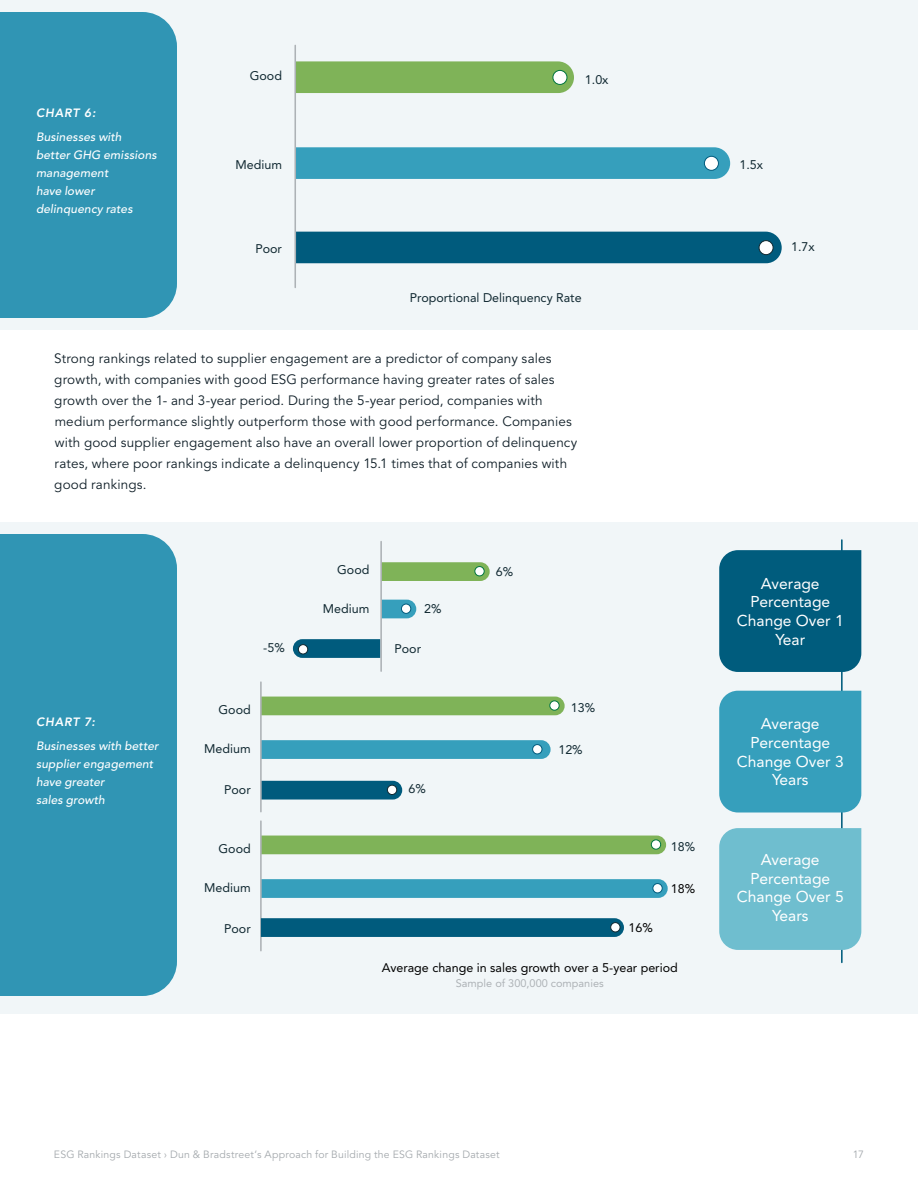
<style>
.page{position:relative;width:918px;height:1188px;background:#fff}
.page>*{position:absolute;margin:0;border:0;box-sizing:border-box;transform-origin:0 0}
.t1{font:15.6px/18.8px "Avenir LT Std";color:#fff;text-align:center}
.t2{font:13.5px/21px "Avenir LT Std";letter-spacing:.01em;color:#101f28}
.t3{font:12.45px "Avenir LT Std";color:#102831}
.t4{font:12.45px "Avenir LT Std";color:#000}
.t5{font:italic 500 12px/18px "Avenir LT Std";letter-spacing:.01em;color:#fff}
.t6{font:italic 800 12px "Avenir LT Std";letter-spacing:.065em;color:#fff}
.t7{font:10.95px "Avenir LT Std";color:#adb2b6}
.t8{font:10.5px "Avenir LT Std";letter-spacing:.02em;color:#a4a9ad}
</style>
<div class="page">
<div style="left:0;top:0;width:918px;height:330px;background:#f1f6f8"></div>
<div style="left:296px;top:61px;width:278px;height:32px;background:#7fb358"></div>
<div style="left:553px;top:70px;width:14px;height:14px;background:#fff;border-radius:50%"></div>
<div style="left:553px;top:70px;width:14px;height:15px;border:1px solid #00753f;border-radius:50%"></div>
<svg style="left:296px;top:147px;width:434px;height:32px;background:#39a0bd"></svg>
<div style="left:296px;top:232px;width:486px;height:31px;background:#005b7d"></div>
<div style="left:704px;top:156px;width:14px;height:14px;background:#fff;border-radius:50%"></div>
<div style="left:704px;top:156px;width:15px;height:15px;border:1px solid #005b7d;border-radius:50%"></div>
<div style="left:759px;top:241px;width:14px;height:14px;background:#fff;border-radius:50%"></div>
<div style="left:759px;top:240px;width:15px;height:15px;border:1px solid #102831;border-radius:50%"></div>
<hr style="left:294px;top:45px;width:2px;height:242px;background:#adb2b6">
<div style="left:0;top:12px;width:177px;height:306px;background:#3095b4"></div>
<div style="left:0;top:522px;width:918px;height:492px;background:#f1f6f8"></div>
<hr style="left:841px;top:540px;width:2px;height:422px;background:#005c7d">
<div style="left:719px;top:691px;width:142px;height:122px;background:#369fbc"></div>
<div style="left:719px;top:828px;width:142px;height:122px;background:#6fbecf"></div>
<div style="left:262px;top:836px;width:404px;height:18px;background:#7fb358"></div>
<div style="left:651px;top:840px;width:10px;height:9px;background:#fff;border-radius:50%"></div>
<div style="left:651px;top:839px;width:10px;height:11px;border:1px solid #00753f;border-radius:50%"></div>
<svg style="left:262px;top:879px;width:406px;height:19px;background:#39a0bd"></svg>
<div style="left:653px;top:884px;width:9px;height:9px;background:#fff;border-radius:50%"></div>
<div style="left:652px;top:883px;width:11px;height:10px;border:1px solid #005b7d;border-radius:50%"></div>
<hr style="left:260px;top:821px;width:2px;height:130px;background:#adb2b6">
<div style="left:262px;top:697px;width:303px;height:18px;background:#7fb358"></div>
<svg style="left:382px;top:562px;width:108px;height:19px;background:#82b55d"></svg>
<div style="left:550px;top:701px;width:9px;height:9px;background:#fff;border-radius:50%"></div>
<div style="left:549px;top:700px;width:11px;height:11px;border:1px solid #00753f;border-radius:50%"></div>
<div style="left:475px;top:567px;width:9px;height:9px;background:#fff;border-radius:50%"></div>
<div style="left:474px;top:566px;width:11px;height:10px;border:1px solid #00753f;border-radius:50%"></div>
<svg style="left:262px;top:740px;width:289px;height:19px;background:#3aa0bd"></svg>
<svg style="left:262px;top:781px;width:140px;height:19px;background:#096081"></svg>
<svg style="left:261px;top:918px;width:363px;height:19px;background:#045d7f"></svg>
<svg style="left:382px;top:600px;width:34px;height:18px"></svg>
<div style="left:533px;top:745px;width:9px;height:9px;background:#fff;border-radius:50%"></div>
<div style="left:532px;top:744px;width:10px;height:10px;border:1px solid #005b7d;border-radius:50%"></div>
<div style="left:401px;top:604px;width:10px;height:9px;background:#fff;border-radius:50%"></div>
<div style="left:401px;top:604px;width:10px;height:10px;border:1px solid #005b7d;border-radius:50%"></div>
<hr style="left:260px;top:682px;width:2px;height:130px;background:#adb2b6">
<div style="left:719px;top:550px;width:142px;height:122px;background:#005c7d"></div>
<svg style="left:293px;top:639px;width:87px;height:19px;background:#096081"></svg>
<div style="left:298px;top:645px;width:10px;height:9px;background:#fff;border-radius:50%"></div>
<div style="left:298px;top:644px;width:10px;height:10px;border:1px solid #102831;border-radius:50%"></div>
<div style="left:387px;top:785px;width:10px;height:10px;background:#fff;border-radius:50%"></div>
<div style="left:387px;top:785px;width:10px;height:10px;border:1px solid #102831;border-radius:50%"></div>
<div style="left:611px;top:923px;width:9px;height:9px;background:#fff;border-radius:50%"></div>
<div style="left:610px;top:922px;width:10px;height:10px;border:1px solid #102831;border-radius:50%"></div>
<hr style="left:380px;top:542px;width:2px;height:129px;background:#adb2b6">
<div style="left:0;top:534px;width:177px;height:462px;background:#3095b4"></div>
<p class="t6" style="left:36px;top:106px;width:61px">CHART 6:</p>
<p class="t5" style="left:36px;top:128px;width:122px">Businesses with better GHG emissions management<br>have lower delinquency rates</p>
<p class="t3" style="left:250px;top:68px;width:34px">Good</p>
<p class="t3" style="left:235px;top:157px;width:48px">Medium</p>
<p class="t3" style="left:255px;top:241px;width:28px">Poor</p>
<p class="t3" style="left:585px;top:73px;width:25px">1.0x</p>
<p class="t3" style="left:410px;top:291px;width:173px">Proportional Delinquency Rate</p>
<p class="t2" style="left:54px;top:348px;width:525px">Strong rankings related to supplier engagement are a predictor of company sales growth, with companies with good ESG performance having greater rates of sales growth over the 1- and 3-year period. During the 5-year period, companies with medium performance slightly outperform those with good performance. Companies with good supplier engagement also have an overall lower proportion of delinquency rates, where poor rankings indicate a delinquency 15.1 times that of companies with good rankings.</p>
<p class="t6" style="left:36px;top:715px;width:61px">CHART 7:</p>
<p class="t5" style="left:36px;top:737px;width:124px">Businesses with better supplier engagement have greater<br>sales growth</p>
<p class="t3" style="left:263px;top:641px;width:23px">-5%</p>
<p class="t3" style="left:219px;top:703px;width:34px">Good</p>
<p class="t3" style="left:204px;top:742px;width:48px">Medium</p>
<p class="t3" style="left:224px;top:782px;width:28px">Poor</p>
<p class="t3" style="left:219px;top:842px;width:34px">Good</p>
<p class="t3" style="left:204px;top:881px;width:48px">Medium</p>
<p class="t3" style="left:224px;top:921px;width:28px">Poor</p>
<p class="t3" style="left:337px;top:562px;width:34px">Good</p>
<p class="t3" style="left:323px;top:601px;width:48px">Medium</p>
<p class="t3" style="left:424px;top:602px;width:19px">2%</p>
<p class="t3" style="left:394px;top:642px;width:28px">Poor</p>
<p class="t3" style="left:496px;top:564px;width:19px">6%</p>
<p class="t3" style="left:408px;top:781px;width:19px">6%</p>
<p class="t3" style="left:571px;top:700px;width:26px">13%</p>
<p class="t3" style="left:558px;top:742px;width:26px">12%</p>
<p class="t4" style="left:629px;top:920px;width:26px">16%</p>
<p class="t3" style="left:671px;top:839px;width:26px">18%</p>
<p class="t4" style="left:671px;top:881px;width:26px">18%</p>
<p class="t4" style="left:382px;top:960px;width:297px">Average change in sales growth over a 5-year period</p>
<p class="t7" style="left:456px;top:977px;width:149px">Sample of 300,000 companies</p>
<p class="t3" style="left:740px;top:157px;width:25px">1.5x</p>
<p class="t3" style="left:791px;top:240px;width:25px">1.7x</p>
<p class="t1" style="left:737px;top:574px;width:108px">Average<br>Percentage<br>Change Over 1<br>Year</p>
<p class="t1" style="left:737px;top:714px;width:108px">Average<br>Percentage<br>Change Over 3<br>Years</p>
<p class="t1" style="left:737px;top:850px;width:108px">Average<br>Percentage<br>Change Over 5<br>Years</p>
<p class="t8" style="left:54px;top:1148px;width:447px">ESG Rankings Dataset › Dun &amp; Bradstreet’s Approach for Building the ESG Rankings Dataset</p>
<p class="t8" style="left:853px;top:1148px;width:13px">17</p>
</div>
